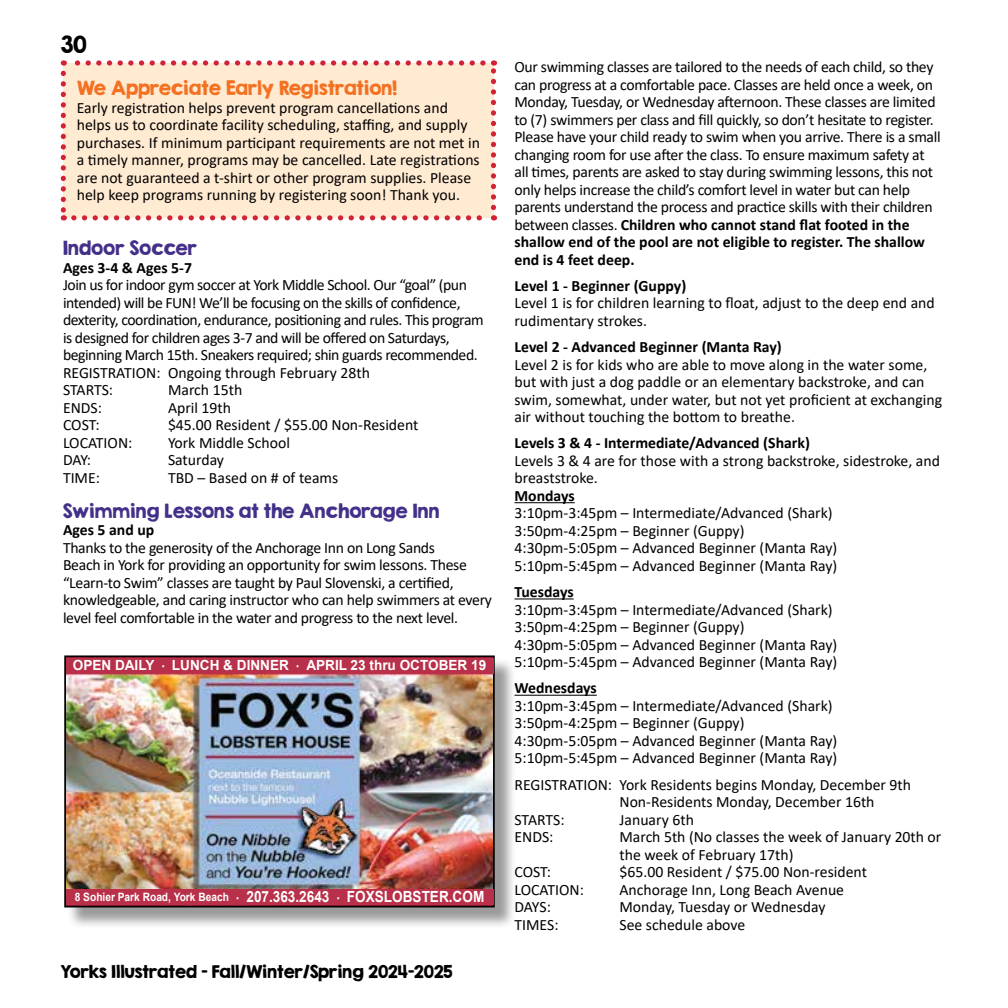
<style>
.page{position:relative;width:1008px;height:1008px;background:#fff}
.page>*{position:absolute;margin:0;border:0;box-sizing:border-box;transform-origin:0 0}
.t1{font:21px "KG Second Chances Solid";color:#000}
.t2{font:17.5px "KG Second Chances Solid";color:#453089}
.t3{font:17.5px "KG Second Chances Solid";color:#f37121}
.t4{font:15.75px/17.5px "Calibri";letter-spacing:-.01em;color:#000}
.t5{font:15.75px/17.5px "Calibri";letter-spacing:-.03em;color:#000}
.t6{font:700 15.75px "Calibri";color:#000}
.t7{font:15.75px "KG Second Chances Solid";color:#000}
.t8{font:700 15.4px "Arial";color:#fff;scale:.88 1}
.t9{font:700 14px "Arial";color:#fff}
.s1{font-size:8.05px}
.s2{font-size:11.55px}
.s3{font-weight:700}
</style>
<div class="page">
<div style="left:63px;top:63px;width:431px;height:155px;background:#ffead2"></div>
<svg style="left:74px;top:215px;width:408px;height:5px"></svg>
<svg style="left:61px;top:73px;width:5px;height:147px"></svg>
<svg style="left:491px;top:60px;width:5px;height:148px"></svg>
<svg style="left:63px;top:60px;width:420px;height:6px"></svg>
<hr style="left:514px;top:502px;width:61px;height:1px;background:#000">
<hr style="left:514px;top:598px;width:60px;height:1px;background:#000">
<hr style="left:514px;top:695px;width:83px;height:1px;background:#000">
<div style="left:67px;top:658px;width:450px;height:271px;background:#000;opacity:.4"></div>
<img style="left:67px;top:673px;width:425px;height:216px">
<div style="left:64px;top:655px;width:431px;height:252px;border:2px solid #000"></div>
<div style="left:66px;top:658px;width:428px;height:15px;background:#b83049"></div>
<div style="left:66px;top:889px;width:428px;height:16px;background:#b83049"></div>
<h1 class="t1" style="left:61px;top:31px;width:28px">30</h1>
<p class="t3" style="left:77px;top:77px;width:322px">We Appreciate Early Registration!</p>
<p class="t4" style="left:77px;top:99px;width:405px">Early registration helps prevent program cancellations and helps us to coordinate facility scheduling, staffing, and supply purchases. If minimum participant requirements are not met in a timely manner, programs may be cancelled. Late registrations are not guaranteed a t-shirt or other program supplies. Please help keep programs running by registering soon! Thank you.</p>
<p class="t2" style="left:63px;top:237px;width:136px">Indoor Soccer</p>
<p class="t6" style="left:63px;top:257px;width:131px">Ages 3-4 &amp; Ages 5-7</p>
<p class="t5" style="left:63px;top:276px;width:422px">Join us for indoor gym soccer at York Middle School. Our “goal” (pun intended) will be FUN! We’ll be focusing on the skills of confidence, dexterity, coordination, endurance, positioning and rules. This program is designed for children ages 3-7 and will be offered on Saturdays, beginning March 15th. Sneakers required; shin guards recommended.<br>REGISTRATION: Ongoing through February 28th<br>STARTS:</p>
<p class="t4" style="left:168px;top:381px;width:76px">March 15th</p>
<p class="t4" style="left:63px;top:398px;width:40px">ENDS:</p>
<p class="t4" style="left:168px;top:398px;width:65px">April 19th</p>
<p class="t4" style="left:63px;top:416px;width:38px">COST:</p>
<p class="t4" style="left:168px;top:416px;width:252px">$45.00 Resident / $55.00 Non-Resident</p>
<p class="t4" style="left:63px;top:433px;width:71px">LOCATION:</p>
<p class="t4" style="left:168px;top:433px;width:124px">York Middle School</p>
<p class="t4" style="left:63px;top:451px;width:30px">DAY:</p>
<p class="t4" style="left:168px;top:451px;width:58px">Saturday</p>
<p class="t4" style="left:63px;top:468px;width:39px">TIME:</p>
<p class="t4" style="left:168px;top:468px;width:172px">TBD – Based on # of teams</p>
<p class="t2" style="left:63px;top:500px;width:378px">Swimming Lessons at the Anchorage Inn</p>
<p class="t6" style="left:63px;top:519px;width:93px">Ages 5 and up</p>
<p class="t4" style="left:63px;top:539px;width:431px">Thanks to the generosity of the Anchorage Inn on Long Sands<br>Beach in York for providing an opportunity for swim lessons. These “Learn-to Swim” classes are taught by Paul Slovenski, a certified, knowledgeable, and caring instructor who can help swimmers at every level feel comfortable in the water and progress to the next level.</p>
<p class="t9" style="left:73px;top:656px;width:415px">OPEN DAILY <span class="s1">•</span> LUNCH &amp; DINNER <span class="s1">•</span> APRIL 23 thru OCTOBER 19</p>
<p class="t8" style="left:75px;top:886px;width:467px"><span class="s2">8 Sohier Park Road, York Beach</span> <span class="s1">•</span> 207.363.2643 <span class="s1">•</span> FOXSLOBSTER.COM</p>
<p class="t7" style="left:60px;top:961px;width:394px">Yorks Illustrated – Fall/Winter/Spring 2024-2025</p>
<p class="t4" style="left:514px;top:58px;width:428px">Our swimming classes are tailored to the needs of each child, so they can progress at a comfortable pace. Classes are held once a week, on Monday, Tuesday, or Wednesday afternoon. These classes are limited to (7) swimmers per class and fill quickly, so don’t hesitate to register.<br>Please have your child ready to swim when you arrive. There is a small changing room for use after the class. To ensure maximum safety at all times, parents are asked to stay during swimming lessons, this not only helps increase the child’s comfort level in water but can help parents understand the process and practice skills with their children between classes. <span class="s3">Children who cannot stand flat footed in the shallow end of the pool are not eligible to register. The shallow end is 4 feet deep.</span></p>
<p class="t6" style="left:514px;top:275px;width:173px">Level 1 - Beginner (Guppy)</p>
<p class="t4" style="left:514px;top:294px;width:422px">Level 1 is for children learning to float, adjust to the deep end and rudimentary strokes.</p>
<p class="t6" style="left:514px;top:336px;width:269px">Level 2 - Advanced Beginner (Manta Ray)</p>
<p class="t4" style="left:514px;top:355px;width:429px">Level 2 is for kids who are able to move along in the water some, but with just a dog paddle or an elementary backstroke, and can swim, somewhat, under water, but not yet proficient at exchanging air without touching the bottom to breathe.</p>
<p class="t6" style="left:514px;top:432px;width:297px">Levels 3 &amp; 4 - Intermediate/Advanced (Shark)</p>
<p class="t4" style="left:514px;top:452px;width:427px">Levels 3 &amp; 4 are for those with a strong backstroke, sidestroke, and breaststroke.</p>
<p class="t6" style="left:514px;top:485px;width:62px">Mondays</p>
<p class="t4" style="left:514px;top:504px;width:324px">3:10pm-3:45pm – Intermediate/Advanced (Shark)<br>3:50pm-4:25pm – Beginner (Guppy)<br>4:30pm-5:05pm – Advanced Beginner (Manta Ray)<br>5:10pm-5:45pm – Advanced Beginner (Manta Ray)</p>
<p class="t6" style="left:514px;top:581px;width:61px">Tuesdays</p>
<p class="t4" style="left:514px;top:600px;width:324px">3:10pm-3:45pm – Intermediate/Advanced (Shark)<br>3:50pm-4:25pm – Beginner (Guppy)<br>4:30pm-5:05pm – Advanced Beginner (Manta Ray)<br>5:10pm-5:45pm – Advanced Beginner (Manta Ray)</p>
<p class="t6" style="left:514px;top:677px;width:84px">Wednesdays</p>
<p class="t4" style="left:514px;top:697px;width:324px">3:10pm-3:45pm – Intermediate/Advanced (Shark)<br>3:50pm-4:25pm – Beginner (Guppy)<br>4:30pm-5:05pm – Advanced Beginner (Manta Ray)<br>5:10pm-5:45pm – Advanced Beginner (Manta Ray)</p>
<p class="t4" style="left:514px;top:775px;width:398px">REGISTRATION: York Residents begins Monday, December 9th</p>
<p class="t4" style="left:620px;top:793px;width:257px">Non-Residents Monday, December 16th</p>
<p class="t4" style="left:514px;top:810px;width:52px">STARTS:</p>
<p class="t4" style="left:620px;top:810px;width:76px">January 6th</p>
<p class="t4" style="left:514px;top:828px;width:41px">ENDS:</p>
<p class="t4" style="left:620px;top:828px;width:323px">March 5th (No classes the week of January 20th or the week of February 17th)</p>
<p class="t4" style="left:514px;top:863px;width:38px">COST:</p>
<p class="t4" style="left:620px;top:863px;width:249px">$65.00 Resident / $75.00 Non-resident</p>
<p class="t4" style="left:514px;top:880px;width:71px">LOCATION:</p>
<p class="t4" style="left:620px;top:880px;width:226px">Anchorage Inn, Long Beach Avenue</p>
<p class="t4" style="left:514px;top:898px;width:38px">DAYS:</p>
<p class="t4" style="left:620px;top:898px;width:208px">Monday, Tuesday or Wednesday</p>
<p class="t4" style="left:514px;top:915px;width:46px">TIMES:</p>
<p class="t4" style="left:620px;top:915px;width:127px">See schedule above</p>
</div>
